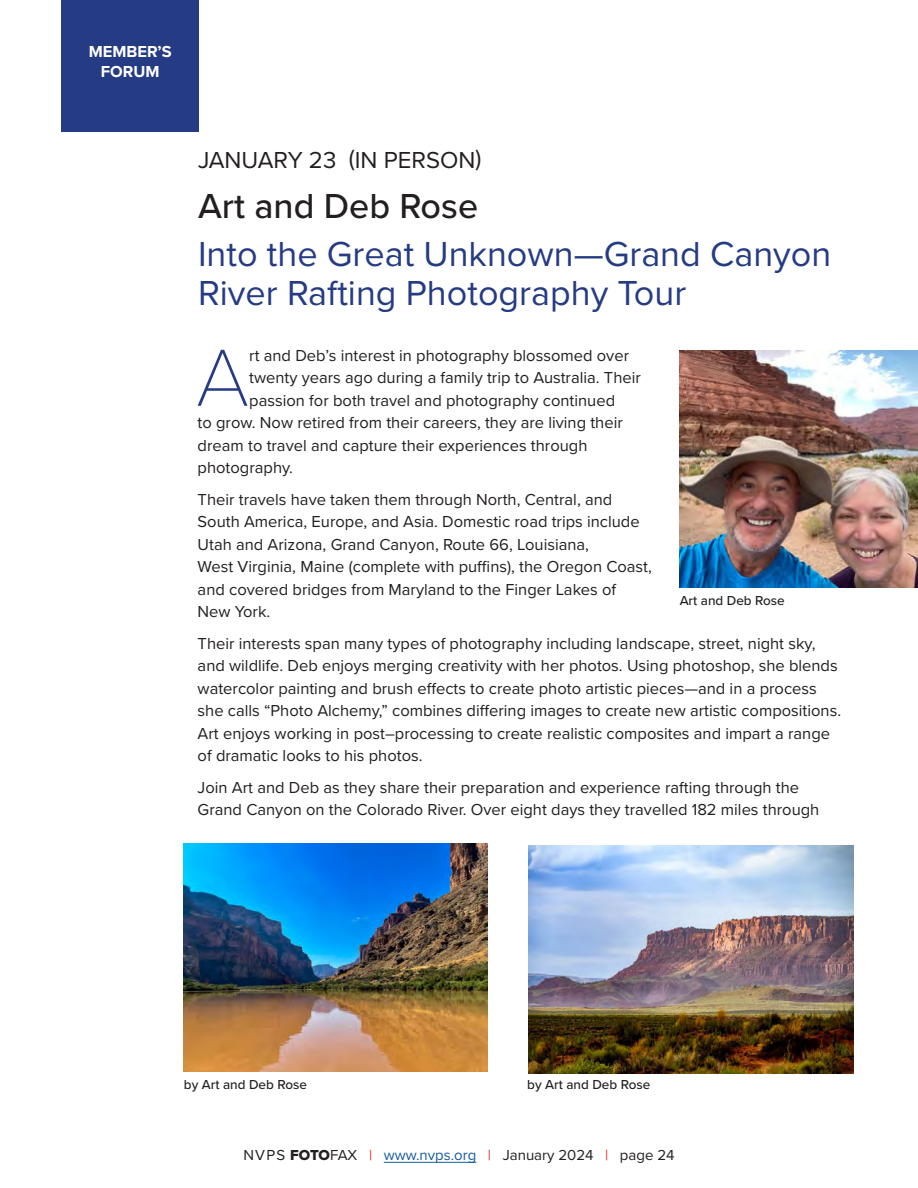
<style>
.page{position:relative;width:918px;height:1188px;background:#fff}
.page>*{position:absolute;margin:0;border:0;box-sizing:border-box;transform-origin:0 0}
.Flush_left__rag_right_text{font:100 84px "Proxima Nova T";color:#253b83}
.Title_of_articles{font:36px/39px "Proxima Nova";color:#253b83}
.Name_of_person_in_article_title{font:500 36px "Proxima Nova";color:#231f20}
.Date_or_speaker_in_article_title{font:24px "Proxima Nova";color:#231f20}
.Flush_left__rag_right_text-2{font:16.5px/22.5px "Proxima Nova";color:#231f20}
.t1{font:700 16.5px "Proxima Nova";color:#fff}
.t2{font:15px "Proxima Nova";color:#231f20}
.Captions_Left{font:500 13.5px "Proxima Nova";color:#231f20}
.s1{font-family:"Proxima Nova Extrabld"}
.s2{color:#ee1d23}
.s3{color:#175d9e}
</style>
<div class="page">
<hr style="left:384px;top:1162px;width:92px;height:1px;background:#175d9e">
<div style="left:62px;top:0;width:137px;height:131px;background:#253b83"></div>
<img style="left:680px;top:350px;width:238px;height:238px">
<img style="left:183px;top:844px;width:304px;height:228px">
<img style="left:528px;top:845px;width:326px;height:228px">
<p class="t1" style="left:89px;top:39px;width:84px">MEMBER’S</p>
<p class="t1" style="left:101px;top:59px;width:60px">FORUM</p>
<p class="Date_or_speaker_in_article_title" style="left:198px;top:142px;width:285px">JANUARY 23 (IN PERSON)</p>
<p class="Name_of_person_in_article_title" style="left:198px;top:179px;width:282px">Art and Deb Rose</p>
<p class="Title_of_articles" style="left:198px;top:233px;width:635px">Into the Great Unknown—Grand Canyon<br>River Rafting Photography Tour</p>
<p class="Flush_left__rag_right_text" style="left:196px;top:315px;width:55px">A</p>
<p class="Flush_left__rag_right_text-2" style="left:249px;top:343px;width:381px">rt and Deb’s interest in photography blossomed over</p>
<p class="Flush_left__rag_right_text-2" style="left:249px;top:366px;width:393px">twenty years ago during a family trip to Australia. Their</p>
<p class="Flush_left__rag_right_text-2" style="left:249px;top:388px;width:367px">passion for both travel and photography continued</p>
<p class="Flush_left__rag_right_text-2" style="left:198px;top:411px;width:427px">to grow. Now retired from their careers, they are living their</p>
<p class="Flush_left__rag_right_text-2" style="left:198px;top:433px;width:391px">dream to travel and capture their experiences through</p>
<p class="Flush_left__rag_right_text-2" style="left:198px;top:456px;width:97px">photography.</p>
<p class="Flush_left__rag_right_text-2" style="left:198px;top:487px;width:456px">Their travels have taken them through North, Central, and South America, Europe, and Asia. Domestic road trips include Utah and Arizona, Grand Canyon, Route 66, Louisiana,<br>West Virginia, Maine (complete with puffins), the Oregon Coast, and covered bridges from Maryland to the Finger Lakes of New York.</p>
<p class="Flush_left__rag_right_text-2" style="left:198px;top:631px;width:645px">Their interests span many types of photography including landscape, street, night sky, and wildlife. Deb enjoys merging creativity with her photos. Using photoshop, she blends watercolor painting and brush effects to create photo artistic pieces—and in a process she calls “Photo Alchemy,” combines differing images to create new artistic compositions.<br>Art enjoys working in post–processing to create realistic composites and impart a range of dramatic looks to his photos.</p>
<p class="Flush_left__rag_right_text-2" style="left:198px;top:775px;width:623px">Join Art and Deb as they share their preparation and experience rafting through the<br>Grand Canyon on the Colorado River. Over eight days they travelled 182 miles through</p>
<p class="Captions_Left" style="left:680px;top:590px;width:107px">Art and Deb Rose</p>
<p class="Captions_Left" style="left:184px;top:1074px;width:125px">by Art and Deb Rose</p>
<p class="Captions_Left" style="left:527px;top:1074px;width:125px">by Art and Deb Rose</p>
<p class="t2" style="left:243px;top:1144px;width:433px">NVPS <span class="s1">FOTO</span>FAX <span class="s2">|</span> <span class="s3">www.nvps.org</span> <span class="s2">|</span> January 2024 <span class="s2">|</span> page 24</p>
</div>
